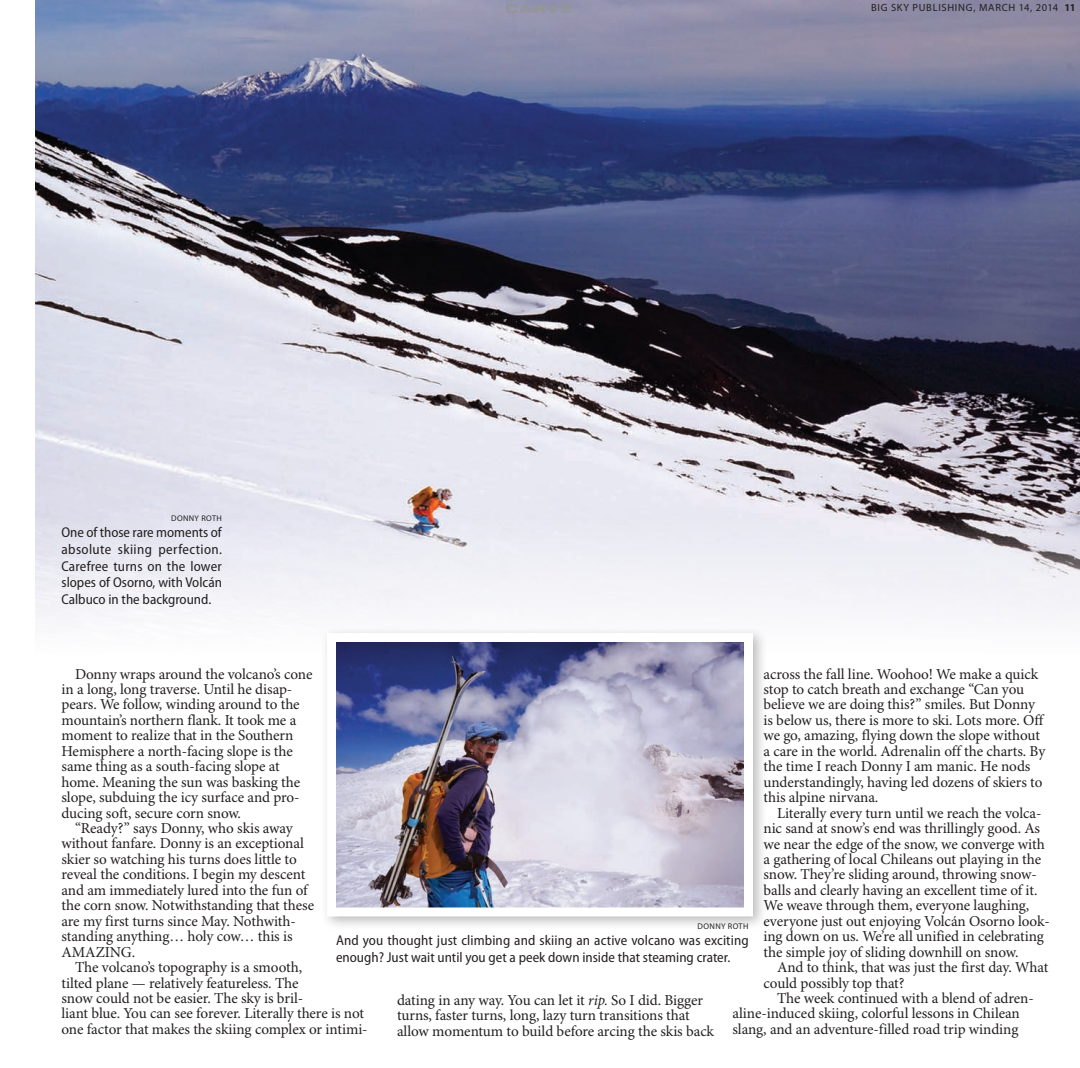
<style>
.page{position:relative;width:1080px;height:1068px;background:#fff}
.page>*{position:absolute;margin:0;border:0;box-sizing:border-box;transform-origin:0 0}
.t1{font:15.15px/15.5px "Minion Pro";letter-spacing:-.01em;color:#231f20}
.t2{font:semi-condensed 14.25px/16.6px "Myriad Pro";color:#231f20;text-align:justify}
.t3{font:12px "Eurostile LT Std Bold Ex 2";letter-spacing:.095em;color:#939598}
.t4{font:10.5px "Myriad Pro";letter-spacing:.065em;color:#231f20}
.t5{font:8.25px "Myriad Pro";letter-spacing:.045em;color:#231f20}
.s1{font-weight:700}
.s2{font-style:italic}
</style>
<div class="page">
<img style="left:36px;top:0;width:1044px;height:618px">
<div style="left:320px;top:626px;width:447px;height:304px;background:#231f20;opacity:.3"></div>
<img style="left:337px;top:643px;width:406px;height:263px">
<div style="left:327px;top:633px;width:426px;height:283px;border:9px solid #fff"></div>
<p class="t5" style="left:171px;top:513px;width:52px">DONNY ROTH</p>
<p class="t2" style="left:62px;top:525px;width:162px">One of those rare moments of absolute skiing perfection.<br>Carefree turns on the lower slopes of Osorno, with Volcán Calbuco in the background.</p>
<p class="t3" style="left:505px;top:1px;width:68px">CARVE</p>
<p class="t4" style="left:871px;top:2px;width:206px">BIG SKY PUBLISHING, MARCH 14, 2014 <span class="s1">11</span></p>
<p class="t1" style="left:62px;top:667px;width:253px;text-indent:14px">Donny wraps around the volcano’s cone in a long, long traverse. Until he disap&shy;pears. We follow, winding around to the mountain’s northern flank. It took me a moment to realize that in the Southern Hemisphere a north-facing slope is the same thing as a south-facing slope at home. Meaning the sun was basking the slope, subduing the icy surface and pro&shy;ducing soft, secure corn snow.</p>
<p class="t1" style="left:62px;top:821px;width:254px;text-indent:13px">“Ready?” says Donny, who skis away without fanfare. Donny is an exceptional skier so watching his turns does little to reveal the conditions. I begin my descent and am immediately lured into the fun of the corn snow. Notwithstanding that these are my first turns since May. Nothwith&shy;standing anything… holy cow… this is AMAZING.</p>
<p class="t1" style="left:62px;top:960px;width:308px;text-indent:13px">The volcano’s topography is a smooth,<br>tilted plane — relatively featureless. The<br>snow could not be easier. The sky is bril-<br>liant blue. You can see forever. Literally there is not one factor that makes the skiing complex or intimi-</p>
<p class="t1" style="left:764px;top:667px;width:283px">across the fall line. Woohoo! We make a quick stop to catch breath and exchange “Can you believe we are doing this?” smiles. But Donny is below us, there is more to ski. Lots more. Off we go, amazing, flying down the slope without a care in the world. Adrenalin off the charts. By the time I reach Donny I am manic. He nods understandingly, having led dozens of skiers to this alpine nirvana.</p>
<p class="t1" style="left:764px;top:806px;width:288px;text-indent:13px">Literally every turn until we reach the volca&shy;nic sand at snow’s end was thrillingly good. As we near the edge of the snow, we converge with a gathering of local Chileans out playing in the snow. They’re sliding around, throwing snow&shy;balls and clearly having an excellent time of it.<br>We weave through them, everyone laughing, everyone just out enjoying Volcán Osorno look&shy;ing down on us. We’re all unified in celebrating the simple joy of sliding downhill on snow.</p>
<p class="t1" style="left:764px;top:960px;width:286px;text-indent:13px">And to think, that was just the first day. What could possibly top that?</p>
<p class="t1" style="left:733px;top:991px;width:303px;text-indent:44px">The week continued with a blend of adren&shy;aline-induced skiing, colorful lessons in Chilean slang, and an adventure-filled road trip winding</p>
<p class="t5" style="left:698px;top:921px;width:52px">DONNY ROTH</p>
<p class="t2" style="left:336px;top:933px;width:414px">And you thought just climbing and skiing an active volcano was exciting enough? Just wait until you get a peek down inside that steaming crater.</p>
<p class="t1" style="left:397px;top:993px;width:319px">dating in any way. You can let it <span class="s2">rip.</span> So I did. Bigger turns, faster turns, long, lazy turn transitions that allow momentum to build before arcing the skis back</p>
</div>
